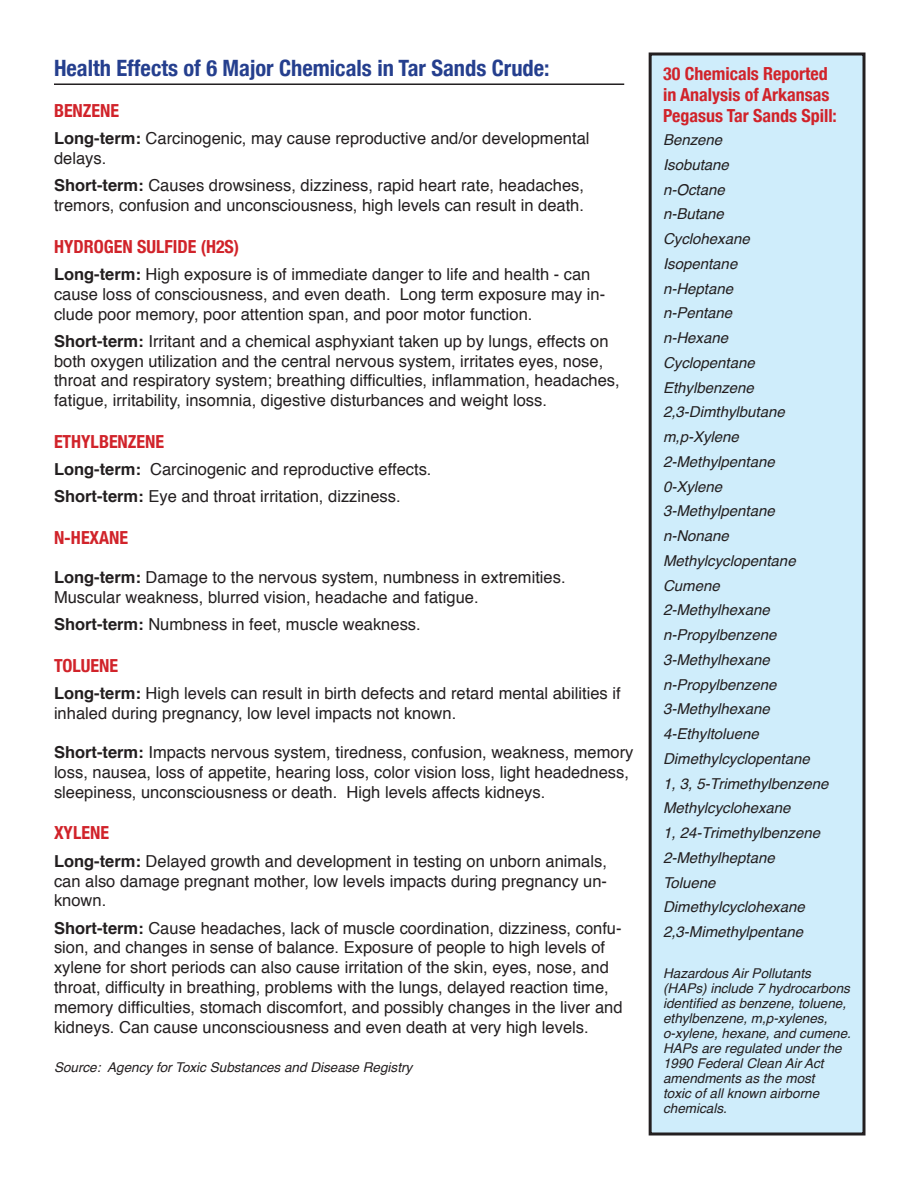
<style>
.page{position:relative;width:918px;height:1188px;background:#fff}
.page>*{position:absolute;margin:0;border:0;box-sizing:border-box;transform-origin:0 0}
.t1{font:700 condensed 22.5px "Helvetica Neue";color:#253f8e}
.t2{font:700 condensed 18px/21px "Helvetica Neue";color:#d1232a}
.t3{font:16.5px/19.8px "Helvetica";color:#231f20}
.t4{font:italic 15px "Helvetica";color:#231f20}
.t5{font:italic 13.5px/15px "Helvetica";color:#231f20}
.s1{font-weight:700}
</style>
<div class="page">
<div style="left:650px;top:54px;width:214px;height:1080px;background:#cfedfb"></div>
<div style="left:649px;top:52px;width:217px;height:1084px;border:3px solid #231f20"></div>
<hr style="left:54px;top:83px;width:570px;height:2px;background:#231f20">
<p class="t1" style="left:54px;top:49px;width:497px">Health Effects of 6 Major Chemicals in Tar Sands Crude:</p>
<p class="t2" style="left:54px;top:99px;width:67px">BENZENE</p>
<p class="t3" style="left:54px;top:129px;width:537px"><span class="s1">Long-term:</span> Carcinogenic, may cause reproductive and/or developmental</p>
<p class="t3" style="left:54px;top:149px;width:54px">delays.</p>
<p class="t3" style="left:54px;top:176px;width:532px"><span class="s1">Short-term:</span> Causes drowsiness, dizziness, rapid heart rate, headaches,</p>
<p class="t3" style="left:54px;top:196px;width:532px">tremors, confusion and unconsciousness, high levels can result in death.</p>
<p class="t2" style="left:54px;top:234px;width:187px">HYDROGEN SULFIDE (H2S)</p>
<p class="t3" style="left:54px;top:265px;width:553px"><span class="s1">Long-term:</span> High exposure is of immediate danger to life and health - can cause loss of consciousness, and even death. Long term exposure may in&shy;clude poor memory, poor attention span, and poor motor function.</p>
<p class="t3" style="left:54px;top:332px;width:567px"><span class="s1">Short-term:</span> Irritant and a chemical asphyxiant taken up by lungs, effects on both oxygen utilization and the central nervous system, irritates eyes, nose, throat and respiratory system; breathing difficulties, inflammation, headaches, fatigue, irritability, insomnia, digestive disturbances and weight loss.</p>
<p class="t2" style="left:54px;top:429px;width:112px">ETHYLBENZENE</p>
<p class="t3" style="left:54px;top:460px;width:379px"><span class="s1">Long-term:</span> Carcinogenic and reproductive effects.</p>
<p class="t3" style="left:54px;top:487px;width:348px"><span class="s1">Short-term:</span> Eye and throat irritation, dizziness.</p>
<p class="t2" style="left:54px;top:525px;width:76px">N-HEXANE</p>
<p class="t3" style="left:54px;top:568px;width:513px"><span class="s1">Long-term:</span> Damage to the nervous system, numbness in extremities.</p>
<p class="t3" style="left:54px;top:588px;width:426px">Muscular weakness, blurred vision, headache and fatigue.</p>
<p class="t3" style="left:54px;top:615px;width:368px"><span class="s1">Short-term:</span> Numbness in feet, muscle weakness.</p>
<p class="t2" style="left:54px;top:654px;width:66px">TOLUENE</p>
<p class="t3" style="left:54px;top:684px;width:568px"><span class="s1">Long-term:</span> High levels can result in birth defects and retard mental abilities if inhaled during pregnancy, low level impacts not known.</p>
<p class="t3" style="left:54px;top:743px;width:581px"><span class="s1">Short-term:</span> Impacts nervous system, tiredness, confusion, weakness, memory loss, nausea, loss of appetite, hearing loss, color vision loss, light headedness, sleepiness, unconsciousness or death. High levels affects kidneys.</p>
<p class="t2" style="left:54px;top:821px;width:57px">XYLENE</p>
<p class="t3" style="left:54px;top:852px;width:555px;text-align:justify"><span class="s1">Long-term:</span> Delayed growth and development in testing on unborn animals, can also damage pregnant mother, low levels impacts during pregnancy un&shy;known.</p>
<p class="t3" style="left:54px;top:918px;width:570px"><span class="s1">Short-term:</span> Cause headaches, lack of muscle coordination, dizziness, confu&shy;sion, and changes in sense of balance. Exposure of people to high levels of xylene for short periods can also cause irritation of the skin, eyes, nose, and throat, difficulty in breathing, problems with the lungs, delayed reaction time, memory difficulties, stomach discomfort, and possibly changes in the liver and kidneys. Can cause unconsciousness and even death at very high levels.</p>
<p class="t5" style="left:54px;top:1060px;width:360px">Source: Agency for Toxic Substances and Disease Registry</p>
<p class="t2" style="left:663px;top:62px;width:175px">30 Chemicals Reported in Analysis of Arkansas<br>Pegasus Tar Sands Spill:</p>
<p class="t4" style="left:663px;top:128px;width:61px">Benzene</p>
<p class="t4" style="left:663px;top:153px;width:67px">Isobutane</p>
<p class="t4" style="left:663px;top:178px;width:63px">n-Octane</p>
<p class="t4" style="left:663px;top:202px;width:62px">n-Butane</p>
<p class="t4" style="left:663px;top:227px;width:88px">Cyclohexane</p>
<p class="t4" style="left:663px;top:252px;width:76px">Isopentane</p>
<p class="t4" style="left:663px;top:277px;width:72px">n-Heptane</p>
<p class="t4" style="left:663px;top:301px;width:71px">n-Pentane</p>
<p class="t4" style="left:663px;top:326px;width:67px">n-Hexane</p>
<p class="t4" style="left:663px;top:351px;width:93px">Cyclopentane</p>
<p class="t4" style="left:663px;top:376px;width:92px">Ethylbenzene</p>
<p class="t4" style="left:663px;top:400px;width:123px">2,3-Dimthylbutane</p>
<p class="t4" style="left:663px;top:425px;width:77px">m,p-Xylene</p>
<p class="t4" style="left:663px;top:450px;width:113px">2-Methylpentane</p>
<p class="t4" style="left:663px;top:475px;width:61px">0-Xylene</p>
<p class="t4" style="left:663px;top:499px;width:113px">3-Methylpentane</p>
<p class="t4" style="left:663px;top:524px;width:67px">n-Nonane</p>
<p class="t4" style="left:663px;top:549px;width:134px">Methylcyclopentane</p>
<p class="t4" style="left:663px;top:574px;width:58px">Cumene</p>
<p class="t4" style="left:663px;top:598px;width:108px">2-Methylhexane</p>
<p class="t4" style="left:663px;top:623px;width:115px">n-Propylbenzene</p>
<p class="t4" style="left:663px;top:648px;width:108px">3-Methylhexane</p>
<p class="t4" style="left:663px;top:673px;width:115px">n-Propylbenzene</p>
<p class="t4" style="left:663px;top:697px;width:108px">3-Methylhexane</p>
<p class="t4" style="left:663px;top:722px;width:97px">4-Ethyltoluene</p>
<p class="t4" style="left:663px;top:747px;width:148px">Dimethylcyclopentane</p>
<p class="t4" style="left:663px;top:772px;width:167px">1, 3, 5-Trimethylbenzene</p>
<p class="t4" style="left:663px;top:796px;width:129px">Methylcyclohexane</p>
<p class="t4" style="left:663px;top:821px;width:159px">1, 24-Trimethylbenzene</p>
<p class="t4" style="left:663px;top:846px;width:113px">2-Methylheptane</p>
<p class="t4" style="left:663px;top:871px;width:54px">Toluene</p>
<p class="t4" style="left:663px;top:895px;width:143px">Dimethylcyclohexane</p>
<p class="t4" style="left:663px;top:920px;width:142px">2,3-Mimethylpentane</p>
<p class="t5" style="left:663px;top:966px;width:188px">Hazardous Air Pollutants (HAPs) include 7 hydrocarbons identified as benzene, toluene, ethylbenzene, m,p-xylenes,</p>
<p class="t5" style="left:663px;top:1026px;width:189px">o-xylene, hexane, and cumene.<br>HAPs are regulated under the<br>1990 Federal Clean Air Act amendments as the most</p>
<p class="t5" style="left:663px;top:1086px;width:158px">toxic of all known airborne chemicals.</p>
</div>
